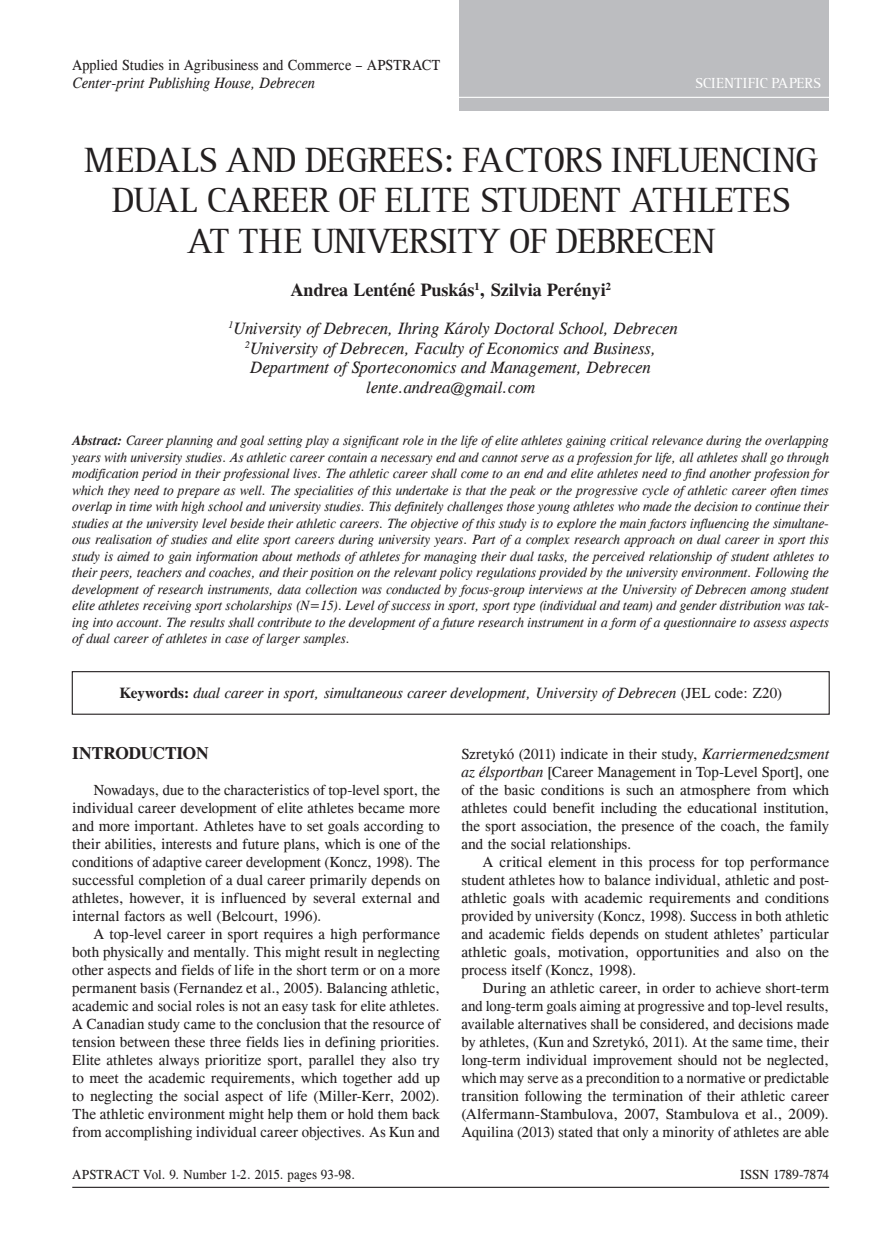
<style>
.page{position:relative;width:893px;height:1255px;background:#fff}
.page>*{position:absolute;margin:0;border:0;box-sizing:border-box;transform-origin:0 0}
.t1{font:36px/40.5px "Rotis Srf PFL";color:#231f20;text-align:center}
.t2{font:700 18px "CG Times";color:#231f20}
.t3{font:700 17.25px "CG Times";color:#231f20}
.t4{font:italic 16.5px/19.5px "CG Times";color:#231f20;text-align:center}
.t5{font:15px/18px "CG Times";letter-spacing:.005em;color:#231f20;text-align:justify}
.t6{font:italic 15px "CG Times";color:#231f20}
.t7{font:15px "CG Times";letter-spacing:.005em;color:#231f20;scale:.95 1}
.t8{font:italic 15px "CG Times";color:#231f20;scale:.95 1}
.t9{font:15px "Rotis Srf PFL";letter-spacing:.015em;color:#fff}
.t10{font:italic 13.5px/16.5px "CG Times";color:#231f20;text-align:justify}
.t11{font:13.5px "CG Times";color:#231f20;scale:.96 1}
.t12{font:13.5px "CG Times";color:#231f20}
.s1{font-weight:700}
.s2{font-weight:700;font-style:normal}
.s3{font-style:normal}
.s4{font-style:italic}
</style>
<div class="page">
<div style="left:460px;top:0;width:369px;height:111px;background:#bcbdc0"></div>
<hr style="left:72px;top:97px;width:757px;height:1px;background:#fff">
<hr style="left:72px;top:1186px;width:757px;height:1px;background:#231f20">
<div style="left:72px;top:671px;width:758px;height:43px;border:1px solid #231f20"></div>
<p class="t7" style="left:72px;top:57px;width:389px">Applied Studies in Agribusiness and Commerce – APSTRACT</p>
<p class="t8" style="left:72px;top:75px;width:257px">Center-print Publishing House, Debrecen</p>
<p class="t9" style="left:695px;top:74px;width:127px">SCIENTIFIC PAPERS</p>
<h1 class="t1" style="left:84px;top:141px;width:735px">MEDALS AND DEGREES: FACTORS INFLUENCING<br>DUAL CAREER OF ELITE STUDENT ATHLETES<br>AT THE UNIVERSITY OF DEBRECEN</h1>
<p class="t2" style="left:290px;top:279px;width:322px">Andrea Lenténé Puskás<sup>1</sup>, Szilvia Perényi<sup>2</sup></p>
<p class="t4" style="left:228px;top:319px;width:451px"><sup>1</sup>University of Debrecen, Ihring Károly Doctoral School, Debrecen <sup>2</sup>University of Debrecen, Faculty of Economics and Business, Department of Sporteconomics and Management, Debrecen lente.andrea@gmail.com</p>
<p class="t10" style="left:72px;top:432px;width:758px"><span class="s1">Abstract:</span> Career planning and goal setting play a significant role in the life of elite athletes gaining critical relevance during the overlapping years with university studies. As athletic career contain a necessary end and cannot serve as a profession for life, all athletes shall go through modification period in their professional lives. The athletic career shall come to an end and elite athletes need to find another profession for which they need to prepare as well. The specialities of this undertake is that the peak or the progressive cycle of athletic career often times overlap in time with high school and university studies. This definitely challenges those young athletes who made the decision to continue their studies at the university level beside their athletic careers. The objective of this study is to explore the main factors influencing the simultane&shy;ous realisation of studies and elite sport careers during university years. Part of a complex research approach on dual career in sport this study is aimed to gain information about methods of athletes for managing their dual tasks, the perceived relationship of student athletes to their peers, teachers and coaches, and their position on the relevant policy regulations provided by the university environment. Following the development of research instruments, data collection was conducted by focus-group interviews at the University of Debrecen among student elite athletes receiving sport scholarships (N=15). Level of success in sport, sport type (individual and team) and gender distribution was tak&shy;ing into account. The results shall contribute to the development of a future research instrument in a form of a questionnaire to assess aspects of dual career of athletes in case of larger samples.</p>
<p class="t6" style="left:119px;top:684px;width:664px"><span class="s2">Keywords:</span> dual career in sport, simultaneous career development, University of Debrecen <span class="s3">(JEL code: Z20)</span></p>
<p class="t3" style="left:72px;top:742px;width:20px">Introduction</p>
<p class="t5" style="left:72px;top:781px;width:369px;text-indent:21px">Nowadays, due to the characteristics of top-level sport, the individual career development of elite athletes became more and more important. Athletes have to set goals according to their abilities, interests and future plans, which is one of the conditions of adaptive career development (Koncz, 1998). The successful completion of a dual career primarily depends on athletes, however, it is influenced by several external and internal factors as well (Belcourt, 1996).</p>
<p class="t5" style="left:72px;top:925px;width:369px;text-indent:21px">A top-level career in sport requires a high performance both physically and mentally. This might result in neglecting other aspects and fields of life in the short term or on a more permanent basis (Fernandez et al., 2005). Balancing athletic, academic and social roles is not an easy task for elite athletes.<br>A Canadian study came to the conclusion that the resource of tension between these three fields lies in defining priorities.<br>Elite athletes always prioritize sport, parallel they also try to meet the academic requirements, which together add up to neglecting the social aspect of life (Miller-Kerr, 2002).<br>The athletic environment might help them or hold them back from accomplishing individual career objectives. As Kun and</p>
<p class="t5" style="left:461px;top:745px;width:369px">Szretykó (2011) indicate in their study, <span class="s4">Karriermenedzsment az élsportban</span> [Career Management in Top-Level Sport], one of the basic conditions is such an atmosphere from which athletes could benefit including the educational institution, the sport association, the presence of the coach, the family and the social relationships.</p>
<p class="t5" style="left:461px;top:853px;width:369px;text-indent:21px">A critical element in this process for top performance student athletes how to balance individual, athletic and post&shy;athletic goals with academic requirements and conditions provided by university (Koncz, 1998). Success in both athletic and academic fields depends on student athletes’ particular athletic goals, motivation, opportunities and also on the process itself (Koncz, 1998).</p>
<p class="t5" style="left:461px;top:979px;width:369px;text-indent:21px">During an athletic career, in order to achieve short-term and long-term goals aiming at progressive and top-level results, available alternatives shall be considered, and decisions made by athletes, (Kun and Szretykó, 2011). At the same time, their long-term individual improvement should not be neglected, which may serve as a precondition to a normative or predictable transition following the termination of their athletic career (Alfermann-Stambulova, 2007, Stambulova et al., 2009).<br>Aquilina (2013) stated that only a minority of athletes are able</p>
<p class="t11" style="left:72px;top:1166px;width:296px">APSTRACT Vol. 9. Number 1-2. 2015. pages 93-98.</p>
<p class="t12" style="left:740px;top:1166px;width:90px">ISSN 1789-7874</p>
</div>
